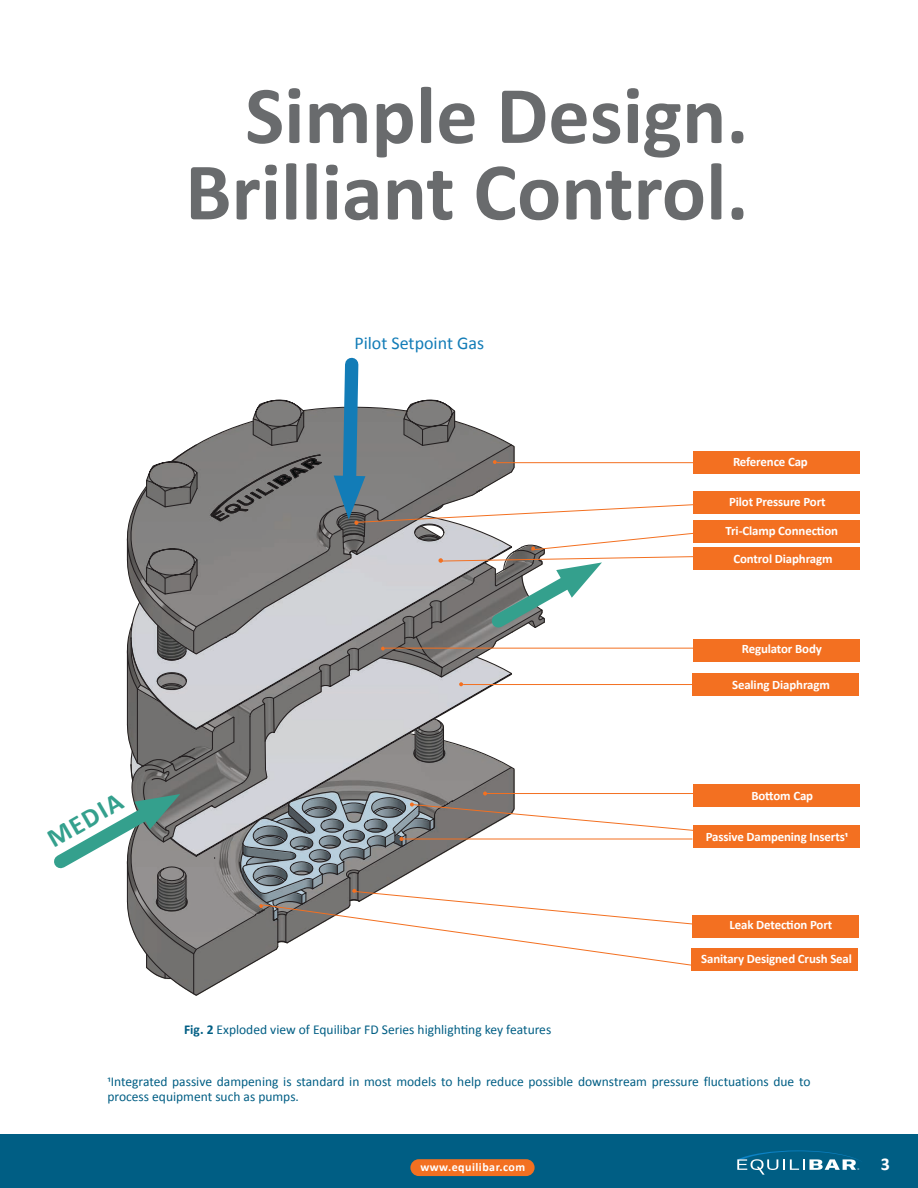
<style>
.page{position:relative;width:918px;height:1188px;background:#fff}
.page>*{position:absolute;margin:0;border:0;box-sizing:border-box;transform-origin:0 0}
.t1{font:700 82.5px/76.5px "Calibri";color:#696b6d;text-align:right}
.t2{font:700 27px "Calibri";color:#34a08d}
.t3{font:18px "Calibri";color:#127cb7}
.t4{font:700 18px "Calibri";color:#fff}
.t5{font:13.5px/15px "Calibri";color:#005e84}
.t6{font:700 12.9px "Calibri";letter-spacing:-.01em;color:#fff}
.t7{font:700 12px "Calibri";letter-spacing:.04em;color:#fff}
.s1{font-weight:700}
</style>
<div class="page">
<div style="left:0;top:1134px;width:918px;height:54px;background:#005e84"></div>
<svg style="left:737px;top:1150px;width:123px;height:25px"></svg>
<div style="left:410px;top:1159px;width:125px;height:17px;background:#f37021;border-radius:8px"></div>
<div style="left:694px;top:452px;width:166px;height:22px;background:#f37021"></div>
<div style="left:694px;top:548px;width:166px;height:22px;background:#f37021"></div>
<div style="left:694px;top:491px;width:166px;height:22px;background:#f37021"></div>
<div style="left:693px;top:639px;width:167px;height:22px;background:#f37021"></div>
<div style="left:693px;top:520px;width:167px;height:22px;background:#f37021"></div>
<div style="left:692px;top:674px;width:167px;height:22px;background:#f37021"></div>
<div style="left:694px;top:785px;width:166px;height:22px;background:#f37021"></div>
<div style="left:692px;top:915px;width:167px;height:22px;background:#f37021"></div>
<div style="left:691px;top:949px;width:167px;height:22px;background:#f37021"></div>
<div style="left:693px;top:826px;width:167px;height:22px;background:#f37021"></div>
<svg style="left:54px;top:357px;width:652px;height:639px"></svg>
<h1 class="t1" style="left:185px;top:77px;width:565px">Simple Design.<br>Brilliant Control.</h1>
<h3 class="t3" style="left:354px;top:332px;width:131px">Pilot Setpoint Gas</h3>
<h2 class="t2" style="left:41px;top:826px;width:84px;rotate:-30deg">MEDIA</h2>
<p class="t5" style="left:184px;top:1022px;width:369px"><span class="s1">Fig. 2</span> Exploded view of Equilibar FD Series highlighting key features</p>
<p class="t6" style="left:733px;top:454px;width:76px">Reference Cap</p>
<p class="t6" style="left:729px;top:494px;width:98px">Pilot Pressure Port</p>
<p class="t6" style="left:726px;top:522px;width:114px">Tri-Clamp Connection</p>
<p class="t6" style="left:734px;top:551px;width:100px">Control Diaphragm</p>
<p class="t6" style="left:742px;top:641px;width:82px">Regulator Body</p>
<p class="t6" style="left:732px;top:676px;width:99px">Sealing Diaphragm</p>
<p class="t6" style="left:751px;top:787px;width:63px">Bottom Cap</p>
<p class="t6" style="left:706px;top:828px;width:144px">Passive Dampening Inserts1</p>
<p class="t6" style="left:730px;top:916px;width:104px">Leak Detection Port</p>
<p class="t6" style="left:701px;top:950px;width:152px">Sanitary Designed Crush Seal</p>
<p class="t5" style="left:107px;top:1074px;width:705px">1Integrated passive dampening is standard in most models to help reduce possible downstream pressure fluctuations due to process equipment such as pumps.</p>
<p class="t7" style="left:420px;top:1159px;width:106px">www.equilibar.com</p>
<h3 class="t4" style="left:881px;top:1152px;width:11px">3</h3>
</div>
